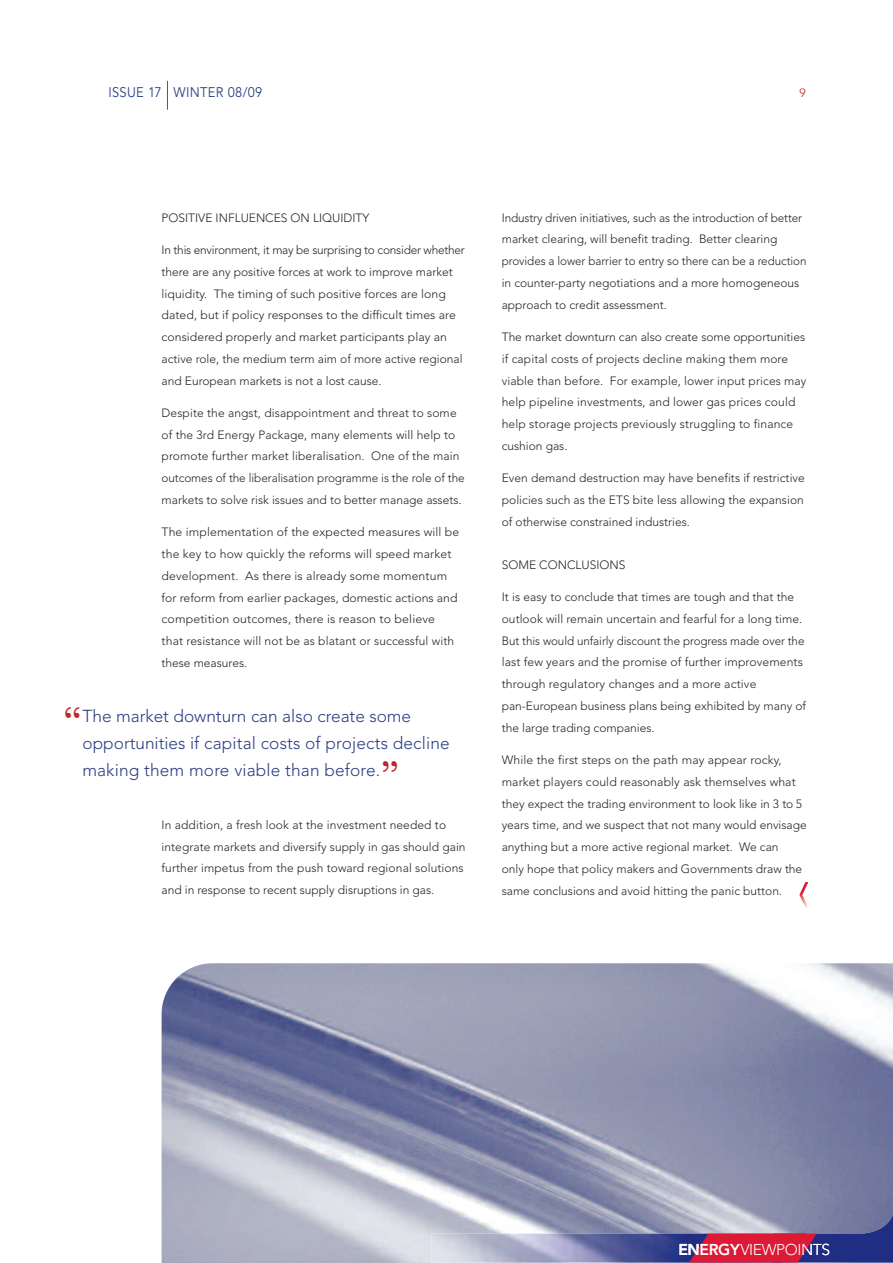
<style>
.page{position:relative;width:893px;height:1263px;background:#fff}
.page>*{position:absolute;margin:0;border:0;box-sizing:border-box;transform-origin:0 0}
.t1{font:300 17.25px/27px "Avenir";letter-spacing:.01em;color:#2b3f84}
.t2{font:300 15.6px "Avenir LT Std";color:#fff}
.t3{font:13.8px "Avenir";letter-spacing:.025em;color:#2b3f84;scale:.93 1}
.t4{font:300 12px/21.8px "Avenir";color:#272627}
.t5{font:300 12px "Avenir";color:#c2242a}
.s1{font-family:"Baskerville";font-weight:600;font-size:34.05px;color:#c2242a}
.s2{font-weight:800}
</style>
<div class="page">
<svg style="left:167px;top:81px;width:1px;height:29px"></svg>
<img style="left:162px;top:963px;width:731px;height:300px">
<img style="left:432px;top:1233px;width:257px;height:29px">
<svg style="left:689px;top:1175px;width:204px;height:87px;background:#8b6e94"></svg>
<svg style="left:799px;top:882px;width:9px;height:25px"></svg>
<p class="t3" style="left:108px;top:87px;width:167px">ISSUE 17 WINTER 08/09</p>
<p class="t5" style="left:799px;top:88px;width:8px">9</p>
<p class="t4" style="left:162px;top:208px;width:209px">POSITIVE INFLUENCES ON LIQUIDITY</p>
<p class="t4" style="left:162px;top:240px;width:305px">In this environment, it may be surprising to consider whether there are any positive forces at work to improve market liquidity. The timing of such positive forces are long dated, but if policy responses to the difficult times are considered properly and market participants play an active role, the medium term aim of more active regional and European markets is not a lost cause.</p>
<p class="t4" style="left:162px;top:403px;width:305px">Despite the angst, disappointment and threat to some of the 3rd Energy Package, many elements will help to promote further market liberalisation. One of the main outcomes of the liberalisation programme is the role of the markets to solve risk issues and to better manage assets.</p>
<p class="t4" style="left:162px;top:522px;width:299px">The implementation of the expected measures will be the key to how quickly the reforms will speed market development. As there is already some momentum for reform from earlier packages, domestic actions and competition outcomes, there is reason to believe that resistance will not be as blatant or successful with these measures.</p>
<h1 class="t1" style="left:82px;top:704px;width:369px;text-indent:-19px"><span class="s1">“</span>The market downturn can also create some opportunities if capital costs of projects decline making them more viable than before.<span class="s1">”</span></h1>
<p class="t4" style="left:162px;top:815px;width:305px">In addition, a fresh look at the investment needed to integrate markets and diversify supply in gas should gain further impetus from the push toward regional solutions and in response to recent supply disruptions in gas.</p>
<p class="t4" style="left:502px;top:208px;width:306px">Industry driven initiatives, such as the introduction of better market clearing, will benefit trading. Better clearing provides a lower barrier to entry so there can be a reduction in counter-party negotiations and a more homogeneous approach to credit assessment.</p>
<p class="t4" style="left:502px;top:327px;width:306px">The market downturn can also create some opportunities if capital costs of projects decline making them more viable than before. For example, lower input prices may help pipeline investments, and lower gas prices could help storage projects previously struggling to finance cushion gas.</p>
<p class="t4" style="left:502px;top:468px;width:305px;text-align:justify">Even demand destruction may have benefits if restrictive policies such as the ETS bite less allowing the expansion of otherwise constrained industries.</p>
<p class="t4" style="left:502px;top:555px;width:125px">SOME CONCLUSIONS</p>
<p class="t4" style="left:502px;top:587px;width:306px">It is easy to conclude that times are tough and that the outlook will remain uncertain and fearful for a long time.<br>But this would unfairly discount the progress made over the last few years and the promise of further improvements through regulatory changes and a more active pan-European business plans being exhibited by many of the large trading companies.</p>
<p class="t4" style="left:502px;top:750px;width:306px">While the first steps on the path may appear rocky, market players could reasonably ask themselves what they expect the trading environment to look like in 3 to 5 years time, and we suspect that not many would envisage anything but a more active regional market. We can<br>only hope that policy makers and Governments draw the same conclusions and avoid hitting the panic button.</p>
<h2 class="t2" style="left:678px;top:1243px;width:153px"><span class="s2">ENERGY</span>VIEWPOINTS</h2>
</div>
